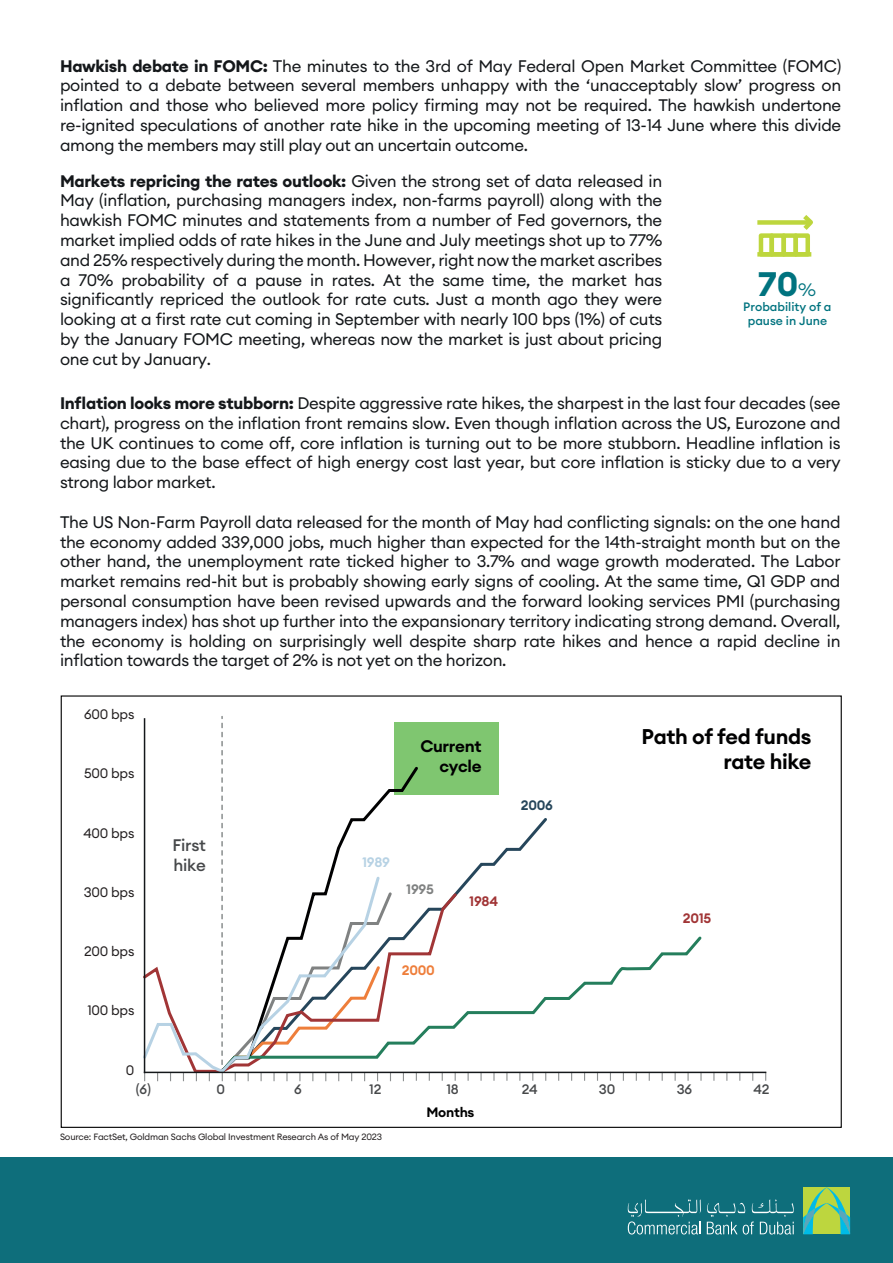
<style>
.page{position:relative;width:893px;height:1263px;background:#fff}
.page>*{position:absolute;margin:0;border:0;box-sizing:border-box;transform-origin:0 0}
.t1{font:700 33.45px "Euclid Circular A";color:#00737f}
.t2{font:600 21px/25.2px "Euclid Circular A";letter-spacing:-.02em;color:#000001;text-align:right}
.t3{font:16.5px/19.8px "Euclid Circular A";letter-spacing:-.02em;color:#14171a;text-align:justify}
.t4{font:600 16.5px/19.8px "Euclid Circular A";letter-spacing:-.02em;color:#000001;text-align:right}
.t5{font:500 16.5px/19.8px "Euclid Circular A";letter-spacing:-.02em;color:#46484a}
.t6{font:13.5px "Euclid Circular A";letter-spacing:-.02em;color:#231f20}
.t7{font:500 13.5px "Euclid Circular A";letter-spacing:-.02em;color:#46484a}
.t8{font:600 13.5px "Euclid Circular A";letter-spacing:-.02em;color:#a13536}
.t9{font:600 13.5px "Euclid Circular A";letter-spacing:-.02em;color:#000001}
.t10{font:600 13.5px "Euclid Circular A";color:#ee7e3b}
.t11{font:600 13.5px "Euclid Circular A";color:#26465b}
.t12{font:600 13.5px "Euclid Circular A";color:#808282}
.t13{font:600 13.5px "Euclid Circular A";color:#b7d2e4}
.t14{font:500 12px/14.4px "Euclid Circular A";color:#00737f;text-align:center}
.t15{font:9px "Euclid Circular A";letter-spacing:-.02em;color:#231f20}
.s1{font-weight:700}
.s2{font-weight:300;font-size:17.85px}
</style>
<div class="page">
<div style="left:0;top:1157px;width:893px;height:106px;background:#0e6e7b"></div>
<svg style="left:803px;top:1187px;width:47px;height:47px;background:#8dcc6b"></svg>
<svg style="left:628px;top:1199px;width:73px;height:35px"></svg>
<svg style="left:707px;top:1199px;width:87px;height:35px"></svg>
<div style="left:759px;top:233px;width:15px;height:24px;border:4px solid #bdd63d"></div>
<div style="left:769px;top:233px;width:17px;height:24px;border:4px solid #bdd63d"></div>
<div style="left:781px;top:233px;width:17px;height:24px;border:4px solid #bdd63d"></div>
<div style="left:793px;top:233px;width:17px;height:24px;border:4px solid #bdd63d"></div>
<svg style="left:798px;top:215px;width:15px;height:20px"></svg>
<div style="left:757px;top:252px;width:54px;height:5px;background:#bdd63d"></div>
<div style="left:757px;top:220px;width:52px;height:5px;background:#bdd63d"></div>
<div style="left:61px;top:695px;width:781px;height:433px;background:#fff;border:1px solid #000001"></div>
<svg style="left:700px;top:1075px;width:2px;height:6px"></svg>
<svg style="left:687px;top:1075px;width:2px;height:6px"></svg>
<svg style="left:493px;top:1075px;width:2px;height:6px"></svg>
<svg style="left:480px;top:1075px;width:2px;height:6px"></svg>
<div style="left:394px;top:722px;width:105px;height:72px;background:#7fc670"></div>
<svg style="left:457px;top:818px;width:90px;height:75px"></svg>
<svg style="left:221px;top:764px;width:200px;height:110px"></svg>
<svg style="left:382px;top:890px;width:77px;height:44px"></svg>
<svg style="left:382px;top:934px;width:322px;height:141px"></svg>
<svg style="left:143px;top:874px;width:239px;height:201px"></svg>
<hr style="left:144px;top:718px;width:1px;height:355px;background:#14171a">
<hr style="left:144px;top:1072px;width:622px;height:1px;background:#14171a">
<p class="t3" style="left:60px;top:56px;width:783px"><span class="s1">Hawkish debate in FOMC:</span> The minutes to the 3rd of May Federal Open Market Committee (FOMC) pointed to a debate between several members unhappy with the ‘unacceptably slow’ progress on inflation and those who believed more policy firming may not be required. The hawkish undertone re-ignited speculations of another rate hike in the upcoming meeting of 13-14 June where this divide among the members may still play out an uncertain outcome.</p>
<p class="t3" style="left:60px;top:171px;width:604px"><span class="s1">Markets repricing the rates outlook:</span> Given the strong set of data released in May (inflation, purchasing managers index, non-farms payroll) along with the hawkish FOMC minutes and statements from a number of Fed governors, the market implied odds of rate hikes in the June and July meetings shot up to 77% and 25% respectively during the month. However, right now the market ascribes a 70% probability of a pause in rates. At the same time, the market has significantly repriced the outlook for rate cuts. Just a month ago they were looking at a first rate cut coming in September with nearly 100 bps (1%) of cuts by the January FOMC meeting, whereas now the market is just about pricing one cut by January.</p>
<p class="t3" style="left:60px;top:393px;width:782px"><span class="s1">Inflation looks more stubborn:</span> Despite aggressive rate hikes, the sharpest in the last four decades (see chart), progress on the inflation front remains slow. Even though inflation across the US, Eurozone and the UK continues to come off, core inflation is turning out to be more stubborn. Headline inflation is easing due to the base effect of high energy cost last year, but core inflation is sticky due to a very strong labor market.</p>
<p class="t3" style="left:60px;top:512px;width:782px">The US Non-Farm Payroll data released for the month of May had conflicting signals: on the one hand the economy added 339,000 jobs, much higher than expected for the 14th-straight month but on the other hand, the unemployment rate ticked higher to 3.7% and wage growth moderated. The Labor market remains red-hit but is probably showing early signs of cooling. At the same time, Q1 GDP and personal consumption have been revised upwards and the forward looking services PMI (purchasing managers index) has shot up further into the expansionary territory indicating strong demand. Overall, the economy is holding on surprisingly well despite sharp rate hikes and hence a rapid decline in inflation towards the target of 2% is not yet on the horizon.</p>
<h1 class="t1" style="left:758px;top:262px;width:60px">70<span class="s2">%</span></h1>
<p class="t14" style="left:743px;top:299px;width:90px">Probability of a pause in June</p>
<p class="t6" style="left:84px;top:706px;width:52px">600 bps</p>
<p class="t6" style="left:84px;top:765px;width:52px">500 bps</p>
<p class="t6" style="left:83px;top:824px;width:53px">400 bps</p>
<p class="t6" style="left:84px;top:883px;width:52px">300 bps</p>
<p class="t6" style="left:84px;top:943px;width:52px">200 bps</p>
<p class="t6" style="left:87px;top:1002px;width:49px">100 bps</p>
<p class="t6" style="left:126px;top:1061px;width:10px">0</p>
<p class="t5" style="left:173px;top:836px;width:35px">First hike</p>
<p class="t4" style="left:420px;top:736px;width:63px">Current cycle</p>
<p class="t13" style="left:362px;top:854px;width:29px">1989</p>
<p class="t12" style="left:406px;top:880px;width:29px">1995</p>
<p class="t10" style="left:402px;top:961px;width:35px">2000</p>
<p class="t8" style="left:469px;top:893px;width:30px">1984</p>
<p class="t11" style="left:521px;top:796px;width:34px">2006</p>
<p class="t7" style="left:136px;top:1081px;width:17px">(6)</p>
<p class="t7" style="left:216px;top:1081px;width:10px">0</p>
<p class="t7" style="left:294px;top:1081px;width:9px">6</p>
<p class="t7" style="left:369px;top:1081px;width:14px">12</p>
<p class="t7" style="left:446px;top:1081px;width:14px">18</p>
<p class="t7" style="left:522px;top:1081px;width:18px">24</p>
<p class="t9" style="left:426px;top:1103px;width:50px">Months</p>
<p class="t15" style="left:60px;top:1131px;width:324px">Source: FactSet, Goldman Sachs Global Investment Research As of May 2023</p>
<p class="t2" style="left:642px;top:724px;width:171px">Path of fed funds rate hike</p>
<p class="t8" style="left:683px;top:909px;width:30px">2015</p>
<p class="t7" style="left:599px;top:1081px;width:18px">30</p>
<p class="t7" style="left:677px;top:1081px;width:17px">36</p>
<p class="t7" style="left:754px;top:1081px;width:18px">42</p>
</div>
